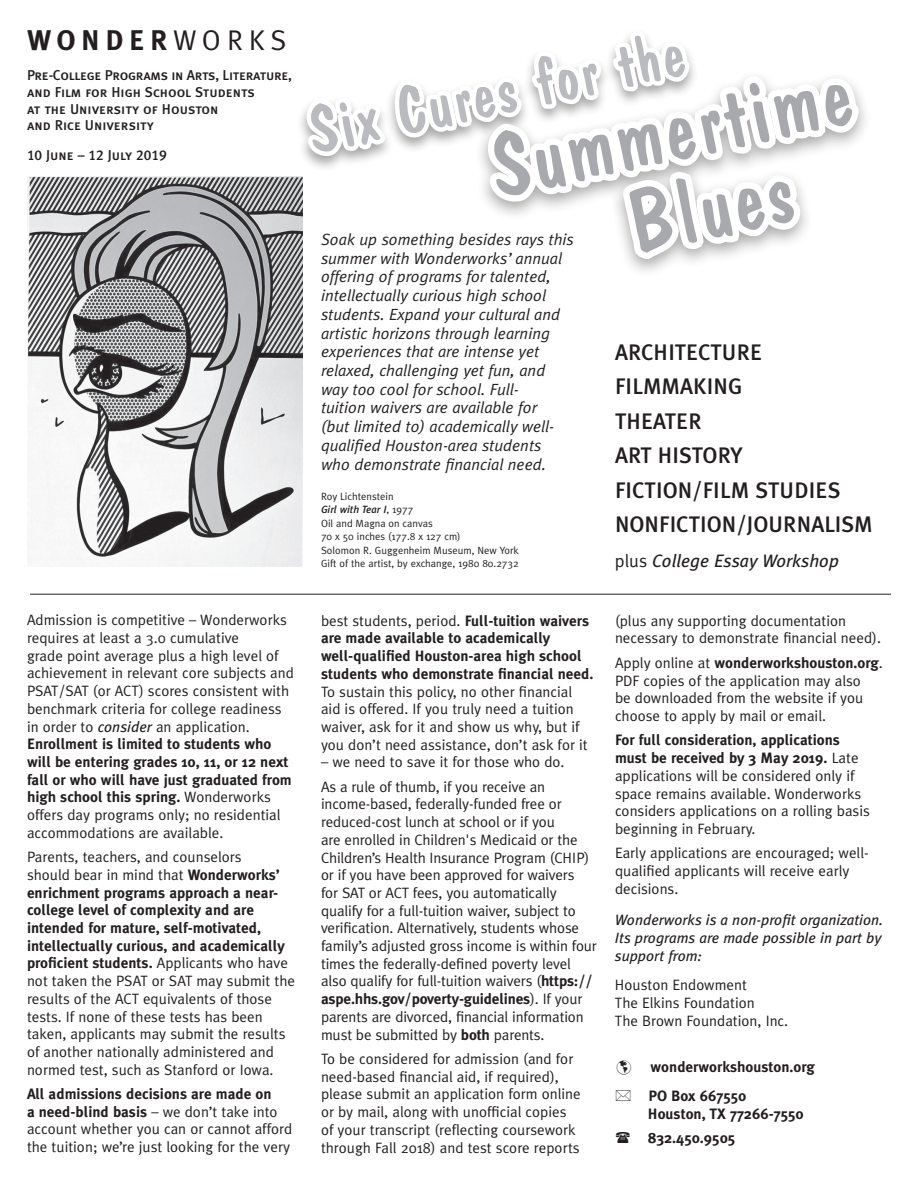
<style>
.page{position:relative;width:918px;height:1188px;background:#fff}
.page>*{position:absolute;margin:0;border:0;box-sizing:border-box;transform-origin:0 0}
.t1{font:90px "Dom Casual";color:#a8a9ad}
.t2{font:66.75px "Dom Casual";color:#babbbe}
.t3{font:700 28.5px "Meta Plus";letter-spacing:.2em;color:#231f20}
.t4{font:500 22.5px/34.5px "Meta Plus";color:#231f20}
.t5{font:italic 18px "Meta Plus";color:#231f20}
.t6{font:italic 16.2px/18.8px "Meta Plus";color:#231f20}
.t7{font:15px/17.7px "Meta Plus";color:#231f20}
.t8{font:700 15px/17.7px "Meta Plus";color:#231f20}
.t9{font:italic 15px/17.9px "Meta Plus";color:#231f20;text-align:justify}
.t10{font:14.25px/16.6px "Meta Plus Medium Caps";color:#231f20}
.t11{font:10.5px/13.5px "Meta Plus";color:#231f20}
.s1{font-weight:400}
.s2{font-weight:500;font-style:italic}
.s3{font-style:normal}
.s4{font-style:italic}
.s5{font-weight:700}
</style>
<div class="page">
<hr style="left:30px;top:594px;width:861px;height:1px;background:#231f20">
<img style="left:27px;top:176px;width:276px;height:391px">
<svg style="left:301px;top:36px;width:564px;height:250px"></svg>
<h3 class="t3" style="left:27px;top:23px;width:261px">WONDER<span class="s1">WORKS</span></h3>
<p class="t10" style="left:27px;top:67px;width:266px">Pre-College Programs in Arts, Literature, and Film for High School Students<br>at the University of Houston<br>and Rice University</p>
<p class="t10" style="left:27px;top:147px;width:141px">10 June – 12 July 2019</p>
<h2 class="t2" style="left:301px;top:93px;width:386px;rotate:-12deg">Six Cures for the</h2>
<h1 class="t1" style="left:481px;top:116px;width:370px;rotate:-12deg">Summertime</h1>
<h1 class="t1" style="left:617px;top:172px;width:171px;rotate:-12deg">Blues</h1>
<p class="t6" style="left:321px;top:230px;width:254px">Soak up something besides rays this summer with Wonderworks’ annual offering of programs for talented, intellectually curious high school students. Expand your cultural and artistic horizons through learning experiences that are intense yet relaxed, challenging yet fun, and way too cool for school. Full-<br>tuition waivers are available for<br>(but limited to) academically well&shy;qualified Houston-area students who demonstrate financial need.</p>
<p class="t11" style="left:321px;top:489px;width:199px">Roy Lichtenstein<br><span class="s2">Girl with Tear I</span>, 1977<br>Oil and Magna on canvas<br>70 x 50 inches (177.8 x 127 cm)<br>Solomon R. Guggenheim Museum, New York<br>Gift of the artist, by exchange, 1980 80.2732</p>
<h3 class="t4" style="left:615px;top:335px;width:259px">ARCHITECTURE<br>FILMMAKING<br>THEATER<br>ART HISTORY<br>FICTION/FILM STUDIES<br>NONFICTION/JOURNALISM</h3>
<p class="t5" style="left:615px;top:550px;width:225px"><span class="s3">plus</span> College Essay Workshop</p>
<p class="t7" style="left:27px;top:611px;width:269px">Admission is competitive – Wonderworks requires at least a 3.0 cumulative<br>grade point average plus a high level of achievement in relevant core subjects and PSAT/SAT (or ACT) scores consistent with benchmark criteria for college readiness in order to <span class="s4">consider</span> an application.<br><span class="s5">Enrollment is limited to students who will be entering grades 10, 11, or 12 next fall or who will have just graduated from high school this spring.</span> Wonderworks offers day programs only; no residential accommodations are available.</p>
<p class="t7" style="left:27px;top:848px;width:270px">Parents, teachers, and counselors<br>should bear in mind that <span class="s5">Wonderworks’ enrichment programs approach a near&shy;college level of complexity and are intended for mature, self-motivated, intellectually curious, and academically proficient students.</span> Applicants who have not taken the PSAT or SAT may submit the results of the ACT equivalents of those tests. If none of these tests has been taken, applicants may submit the results of another nationally administered and normed test, such as Stanford or Iowa.</p>
<p class="t7" style="left:27px;top:1085px;width:267px"><span class="s5">All admissions decisions are made on<br>a need-blind basis</span> – we don’t take into account whether you can or cannot afford the tuition; we’re just looking for the very</p>
<p class="t8" style="left:321px;top:612px;width:274px"><span class="s1">best students, period.</span> Full-tuition waivers are made available to academically well-qualified Houston-area high school students who demonstrate financial need.</p>
<p class="t7" style="left:321px;top:682px;width:268px">To sustain this policy, no other financial aid is offered. If you truly need a tuition waiver, ask for it and show us why, but if you don’t need assistance, don’t ask for it</p>
<p class="t7" style="left:321px;top:750px;width:245px;line-height:24.5px">– we need to save it for those who do.<br>As a rule of thumb, if you receive an</p>
<p class="t7" style="left:321px;top:795px;width:277px">income-based, federally-funded free or reduced-cost lunch at school or if you<br>are enrolled in Children's Medicaid or the Children’s Health Insurance Program (CHIP) or if you have been approved for waivers<br>for SAT or ACT fees, you automatically qualify for a full-tuition waiver, subject to verification. Alternatively, students whose family’s adjusted gross income is within four times the federally-defined poverty level also qualify for full-tuition waivers (<span class="s5">https:// aspe.hhs.gov/poverty-guidelines</span>). If your parents are divorced, financial information must be submitted by <span class="s5">both</span> parents.</p>
<p class="t7" style="left:321px;top:1050px;width:261px">To be considered for admission (and for need-based financial aid, if required), please submit an application form online or by mail, along with unofficial copies of your transcript (reflecting coursework through Fall 2018) and test score reports</p>
<p class="t7" style="left:615px;top:612px;width:268px">(plus any supporting documentation necessary to demonstrate financial need).</p>
<p class="t7" style="left:615px;top:654px;width:269px">Apply online at <span class="s5">wonderworkshouston.org</span>.<br>PDF copies of the application may also<br>be downloaded from the website if you choose to apply by mail or email.</p>
<p class="t7" style="left:615px;top:731px;width:256px"><span class="s5">For full consideration, applications must be received by 3 May 2019.</span> Late applications will be considered only if space remains available. Wonderworks considers applications on a rolling basis beginning in February.</p>
<p class="t7" style="left:615px;top:844px;width:255px">Early applications are encouraged; well&shy;qualified applicants will receive early decisions.</p>
<p class="t9" style="left:615px;top:911px;width:270px">Wonderworks is a non-profit organization.<br>Its programs are made possible in part by support from:</p>
<p class="t7" style="left:615px;top:975px;width:175px">Houston Endowment<br>The Elkins Foundation<br>The Brown Foundation, Inc.</p>
<p class="t8" style="left:648px;top:1053px;width:168px;line-height:28.8px">wonderworkshouston.org<br>PO Box 667550</p>
<p class="t8" style="left:648px;top:1102px;width:158px;line-height:24.3px">Houston, TX 77266-7550<br>832.450.9505</p>
</div>
